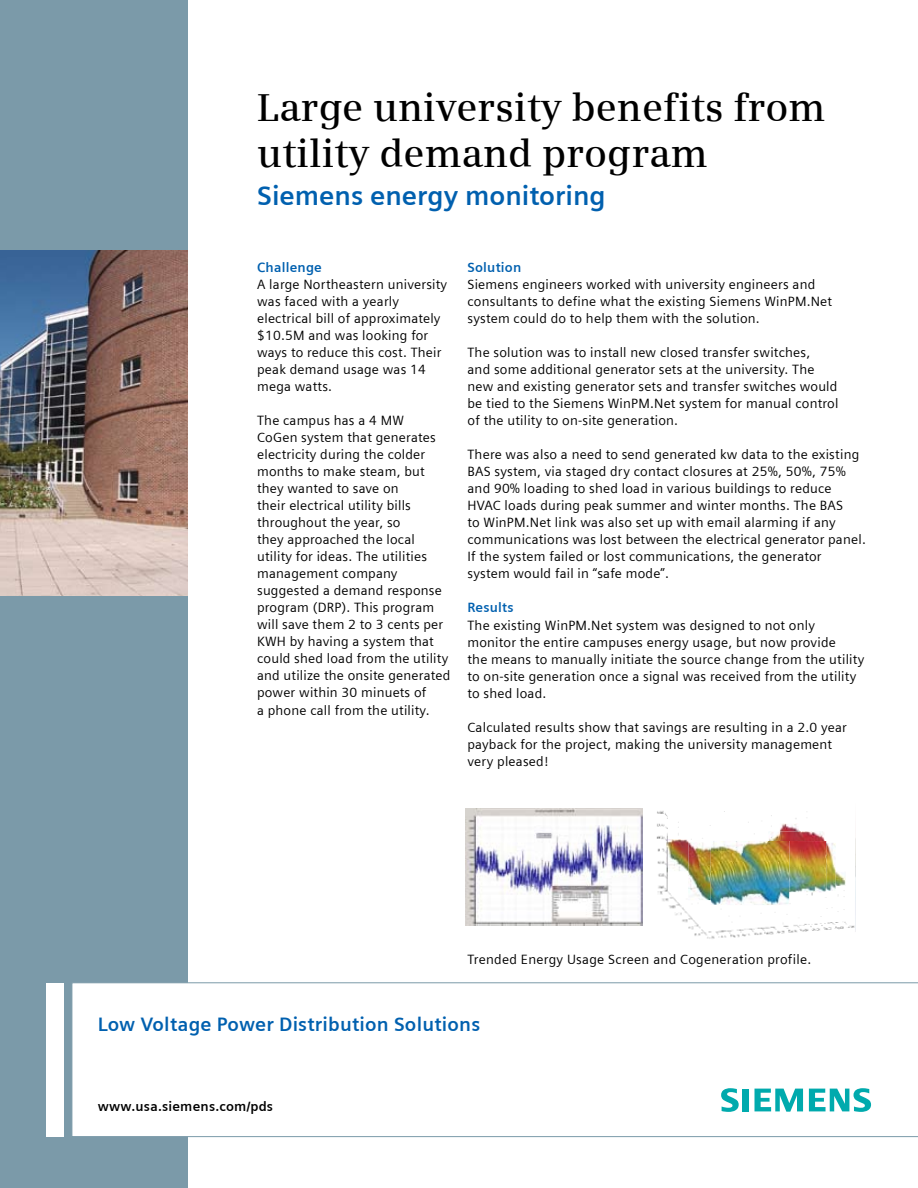
<style>
.page{position:relative;width:918px;height:1188px;background:#fff}
.page>*{position:absolute;margin:0;border:0;box-sizing:border-box;transform-origin:0 0}
.t1{font:600 39px/46.8px "Siemens Serif";color:#000}
.t2{font:700 27px "Siemens Sans";color:#0060af}
.t3{font:700 19.5px "Siemens Sans";letter-spacing:.01em;color:#0060af}
.t4{font:13.5px/17px "Siemens Sans";letter-spacing:.015em;color:#000}
.t5{font:700 13.5px "Siemens Sans";letter-spacing:.015em;color:#0060af}
.t6{font:700 13.5px "Siemens Sans";letter-spacing:.015em;color:#000}
</style>
<div class="page">
<div style="left:0;top:0;width:187px;height:1188px;background:#7b9aa9"></div>
<div style="left:47px;top:983px;width:17px;height:153px;background:#fff"></div>
<svg style="left:72px;top:982px;width:846px;height:155px"></svg>
<svg style="left:721px;top:1088px;width:18px;height:24px"></svg>
<div style="left:742px;top:1089px;width:7px;height:22px;background:#00aaad"></div>
<svg style="left:755px;top:1089px;width:48px;height:23px"></svg>
<svg style="left:809px;top:1088px;width:62px;height:24px"></svg>
<img style="left:0;top:250px;width:187px;height:345px">
<img style="left:465px;top:808px;width:178px;height:118px">
<img style="left:855px;top:838px;width:1px;height:94px">
<img style="left:656px;top:811px;width:199px;height:128px">
<h1 class="t1" style="left:257px;top:83px;width:570px">Large university benefits from utility demand program</h1>
<h2 class="t2" style="left:257px;top:180px;width:350px">Siemens energy monitoring</h2>
<p class="t5" style="left:257px;top:260px;width:66px">Challenge</p>
<p class="t4" style="left:257px;top:276px;width:192px">A large Northeastern university was faced with a yearly electrical bill of approximately $10.5M and was looking for ways to reduce this cost. Their peak demand usage was 14 mega watts.</p>
<p class="t4" style="left:257px;top:412px;width:195px">The campus has a 4 MW<br>CoGen system that generates electricity during the colder months to make steam, but they wanted to save on<br>their electrical utility bills throughout the year, so<br>they approached the local utility for ideas. The utilities management company suggested a demand response program (DRP). This program will save them 2 to 3 cents per<br>KWH by having a system that could shed load from the utility and utilize the onsite generated power within 30 minuets of<br>a phone call from the utility.</p>
<p class="t5" style="left:468px;top:260px;width:55px">Solution</p>
<p class="t4" style="left:468px;top:276px;width:366px">Siemens engineers worked with university engineers and consultants to define what the existing Siemens WinPM.Net system could do to help them with the solution.</p>
<p class="t4" style="left:468px;top:344px;width:373px">The solution was to install new closed transfer switches,<br>and some additional generator sets at the university. The new and existing generator sets and transfer switches would be tied to the Siemens WinPM.Net system for manual control of the utility to on-site generation.</p>
<p class="t4" style="left:468px;top:446px;width:400px">There was also a need to send generated kw data to the existing BAS system, via staged dry contact closures at 25%, 50%, 75% and 90% loading to shed load in various buildings to reduce HVAC loads during peak summer and winter months. The BAS<br>to WinPM.Net link was also set up with email alarming if any communications was lost between the electrical generator panel.<br>If the system failed or lost communications, the generator system would fail in “safe mode”.</p>
<p class="t5" style="left:468px;top:600px;width:48px">Results</p>
<p class="t4" style="left:468px;top:616px;width:398px">The existing WinPM.Net system was designed to not only monitor the entire campuses energy usage, but now provide<br>the means to manually initiate the source change from the utility to on-site generation once a signal was received from the utility to shed load.</p>
<p class="t4" style="left:468px;top:718px;width:381px">Calculated results show that savings are resulting in a 2.0 year payback for the project, making the university management very pleased!</p>
<p class="t4" style="left:468px;top:951px;width:345px">Trended Energy Usage Screen and Cogeneration profile.</p>
<h3 class="t3" style="left:98px;top:1013px;width:384px">Low Voltage Power Distribution Solutions</h3>
<p class="t6" style="left:98px;top:1099px;width:177px">www.usa.siemens.com/pds</p>
</div>
